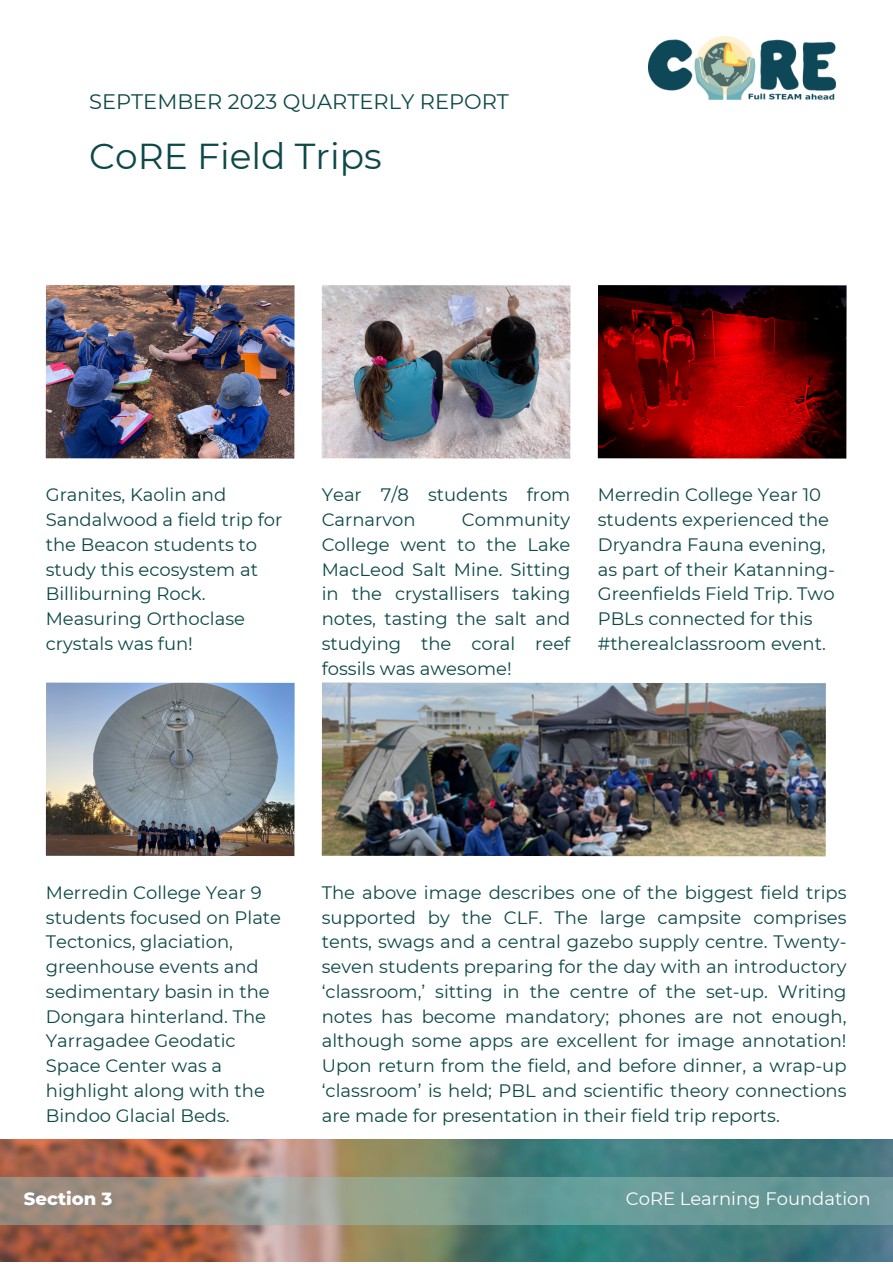
<style>
.page{position:relative;width:893px;height:1264px;background:#fff}
.page>*{position:absolute;margin:0;border:0;box-sizing:border-box;transform-origin:0 0}
.t1{font:36px "Montserrat";color:#0e4848}
.t2{font:21px "Montserrat";color:#0e4848}
.t3{font:18px/24.8px "Montserrat";color:#0e4848}
.t4{font:18px "Montserrat";color:#fff}
.t5{font:800 18px "Montserrat";color:#fff}
</style>
<div class="page">
<img style="left:0;top:1139px;width:892px;height:122px">
<svg style="left:0;top:1177px;width:892px;height:47px;background:#839990"></svg>
<img style="left:648px;top:36px;width:186px;height:64px">
<img style="left:46px;top:285px;width:248px;height:173px">
<img style="left:322px;top:285px;width:248px;height:173px">
<img style="left:597px;top:285px;width:249px;height:173px">
<img style="left:46px;top:682px;width:248px;height:174px">
<img style="left:322px;top:682px;width:503px;height:174px">
<p class="t2" style="left:89px;top:89px;width:421px">SEPTEMBER 2023 QUARTERLY REPORT</p>
<p class="t1" style="left:89px;top:134px;width:294px">CoRE Field Trips</p>
<p class="t3" style="left:46px;top:482px;width:238px">Granites, Kaolin and<br>Sandalwood a field trip for the Beacon students to study this ecosystem at<br>Billiburning Rock.<br>Measuring Orthoclase crystals was fun!</p>
<p class="t3" style="left:322px;top:482px;width:250px">Year 7/8 students from<br>Carnarvon</p>
<p class="t3" style="left:322px;top:507px;width:250px;text-align:justify;text-indent:140px">Community College went to the Lake MacLeod Salt Mine. Sitting in the crystallisers taking notes, tasting the salt and studying the coral reef fossils was awesome!</p>
<p class="t3" style="left:597px;top:482px;width:239px">Merredin College Year 10 students experienced the<br>Dryandra Fauna evening, as part of their Katanning-<br>Greenfields Field Trip. Two<br>PBLs connected for this #therealclassroom event.</p>
<p class="t3" style="left:46px;top:880px;width:237px">Merredin College Year 9 students focused on Plate<br>Tectonics, glaciation, greenhouse events and sedimentary basin in the<br>Dongara hinterland. The<br>Yarragadee Geodatic<br>Space Center was a highlight along with the<br>Bindoo Glacial Beds.</p>
<p class="t3" style="left:322px;top:880px;width:526px;text-align:justify">The above image describes one of the biggest field trips supported by the CLF. The large campsite comprises tents, swags and a central gazebo supply centre. Twenty&shy;seven students preparing for the day with an introductory ‘classroom,’ sitting in the centre of the set-up. Writing notes has become mandatory; phones are not enough, although some apps are excellent for image annotation!<br>Upon return from the field, and before dinner, a wrap-up ‘classroom’ is held; PBL and scientific theory connections are made for presentation in their field trip reports.</p>
<p class="t5" style="left:24px;top:1187px;width:90px">Section 3</p>
<p class="t4" style="left:625px;top:1187px;width:246px">CoRE Learning Foundation</p>
</div>
